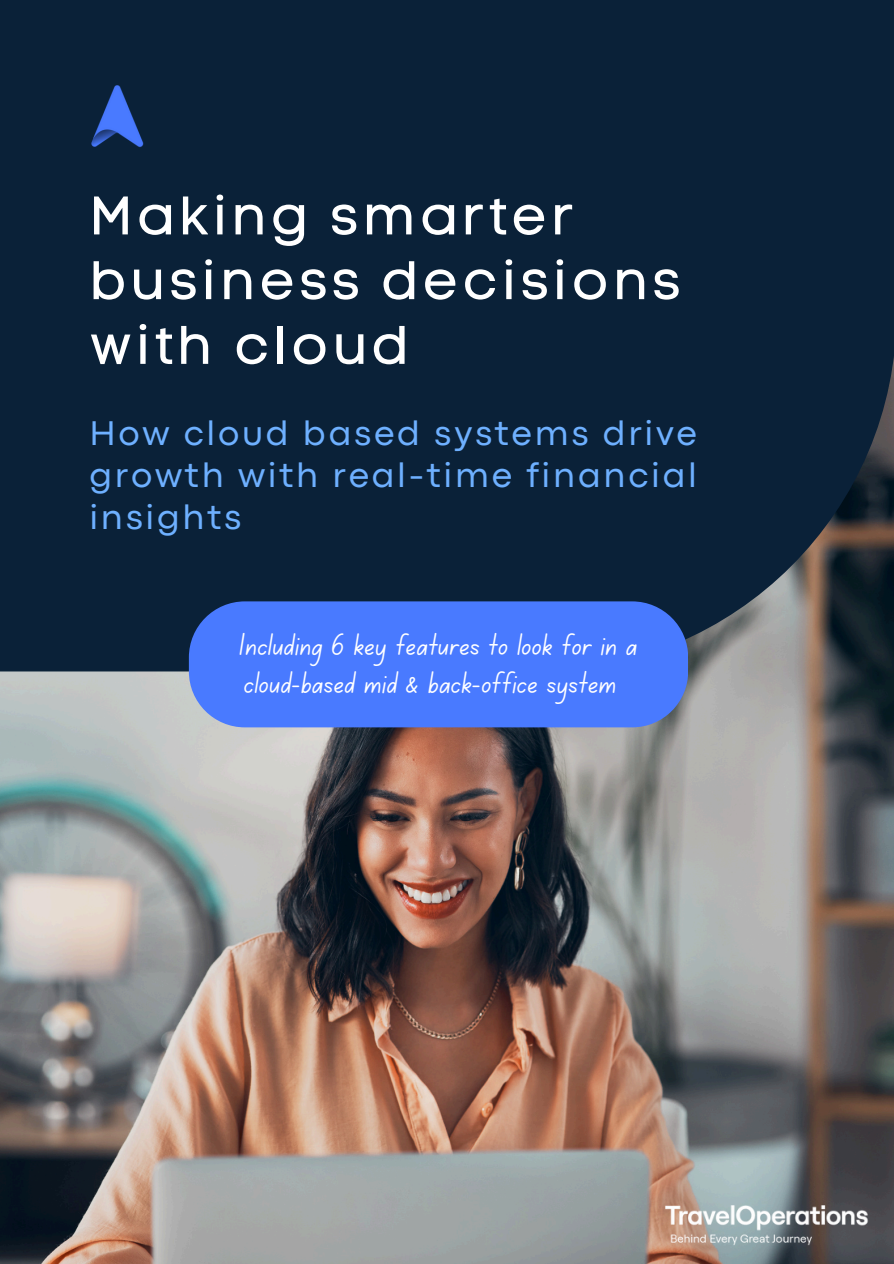
<style>
.page{position:relative;width:894px;height:1264px;background:#fff}
.page>*{position:absolute;margin:0;border:0;box-sizing:border-box;transform-origin:0 0}
.t1{font:54.15px/64.7px "Code Pro Normal LC";letter-spacing:.075em;color:#fff}
.t2{font:35.7px/42.5px "Codec Pro";letter-spacing:.075em;color:#6eb0ff;text-align:justify}
.t3{font:31.65px/38.2px "Canva School Font";color:#fff}
</style>
<div class="page">
<img style="left:0;top:671px;width:893px;height:592px">
<div style="left:0;top:0;width:893px;height:671px;background:#0a2138"></div>
<div style="left:189px;top:601px;width:498px;height:126px;background:#497aff;border-radius:56px"></div>
<img style="left:69px;top:71px;width:93px;height:93px">
<img style="left:665px;top:1205px;width:204px;height:58px">
<h1 class="t1" style="left:89px;top:183px;width:592px">Making smarter business decisions with cloud</h1>
<p class="t2" style="left:89px;top:414px;width:609px">How cloud based systems drive growth with real-time financial insights</p>
<p class="t3" style="left:239px;top:629px;width:399px">Including 6 key features to look for in a cloud-based mid &amp; back-office system</p>
</div>
